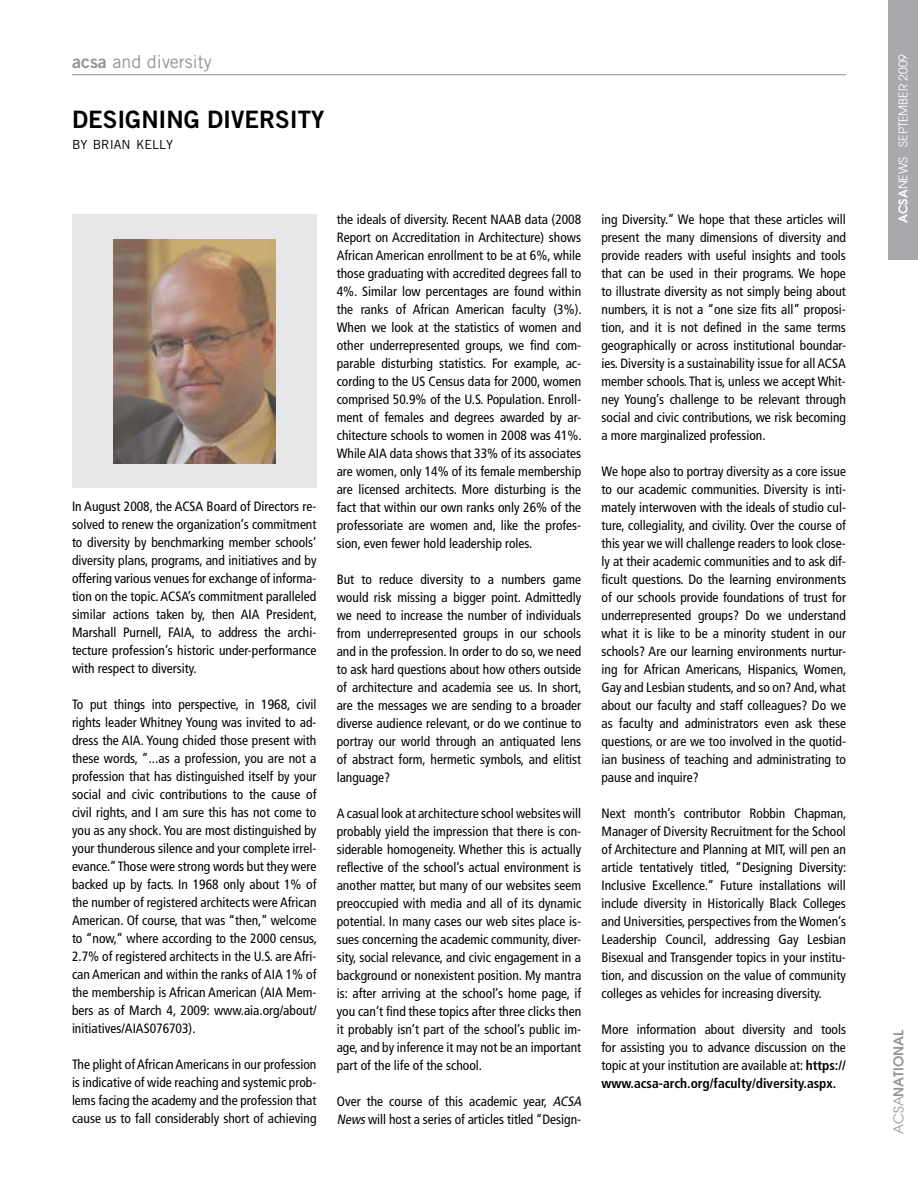
<style>
.page{position:relative;width:918px;height:1188px;background:#fff}
.page>*{position:absolute;margin:0;border:0;box-sizing:border-box;transform-origin:0 0}
.t1{font:24px "Trade Gothic LT Std Bd 2";color:#000}
.t2{font:18px "Trade Gothic LT Std";color:#939598}
.t3{font:condensed 13.5px/18px "Frutiger";color:#000;text-align:justify}
.t4{font:600 13.5px "Avant Garde";color:#939598}
.t5{font:12.6px "Trade Gothic LT Std";color:#000}
.t6{font:12px "Avant Garde";color:#fff}
.s1{font-family:"Trade Gothic LT Std Bd 2"}
.s2{font-style:italic}
.s3{font-weight:700}
.s4{font-weight:600}
.s5{font-weight:400}
</style>
<div class="page">
<div style="left:889px;top:0;width:29px;height:260px;background:#a7a9ac"></div>
<hr style="left:72px;top:74px;width:774px;height:1px;background:#939598">
<div style="left:72px;top:214px;width:244px;height:274px;background:#e6e7e8"></div>
<img style="left:113px;top:239px;width:162px;height:225px">
<h2 class="t2" style="left:72px;top:51px;width:141px"><span class="s1">acsa</span> and diversity</h2>
<h1 class="t1" style="left:72px;top:105px;width:254px">DESIGNING DIVERSITY</h1>
<p class="t5" style="left:72px;top:137px;width:103px">BY BRIAN KELLY</p>
<p class="t3" style="left:72px;top:498px;width:247px">In August 2008, the ACSA Board of Directors re&shy;solved to renew the organization’s commitment to diversity by benchmarking member schools’ diversity plans, programs, and initiatives and by offering various venues for exchange of informa&shy;tion on the topic. ACSA’s commitment paralleled similar actions taken by, then AIA President, Marshall Purnell, FAIA, to address the archi&shy;tecture profession’s historic under-performance with respect to diversity.</p>
<p class="t3" style="left:72px;top:696px;width:246px">To put things into perspective, in 1968, civil rights leader Whitney Young was invited to ad&shy;dress the AIA. Young chided those present with these words, ”...as a profession, you are not a profession that has distinguished itself by your social and civic contributions to the cause of civil rights, and I am sure this has not come to you as any shock. You are most distinguished by your thunderous silence and your complete irrel&shy;evance.” Those were strong words but they were backed up by facts. In 1968 only about 1% of the number of registered architects were African American. Of course, that was “then,” welcome to “now,” where according to the 2000 census, 2.7% of registered architects in the U.S. are Afri&shy;can American and within the ranks of AIA 1% of the membership is African American (AIA Mem&shy;bers as of March 4, 2009: www.aia.org/about/ initiatives/AIAS076703).</p>
<p class="t3" style="left:72px;top:1056px;width:246px">The plight of African Americans in our profession is indicative of wide reaching and systemic prob&shy;lems facing the academy and the profession that cause us to fall considerably short of achieving</p>
<p class="t3" style="left:337px;top:210px;width:247px">the ideals of diversity. Recent NAAB data (2008<br>Report on Accreditation in Architecture) shows African American enrollment to be at 6%, while those graduating with accredited degrees fall to 4%. Similar low percentages are found within the ranks of African American faculty (3%).<br>When we look at the statistics of women and other underrepresented groups, we find com&shy;parable disturbing statistics. For example, ac&shy;cording to the US Census data for 2000, women comprised 50.9% of the U.S. Population. Enroll&shy;ment of females and degrees awarded by ar&shy;chitecture schools to women in 2008 was 41%.<br>While AIA data shows that 33% of its associates are women, only 14% of its female membership are licensed architects. More disturbing is the fact that within our own ranks only 26% of the professoriate are women and, like the profes&shy;sion, even fewer hold leadership roles.</p>
<p class="t3" style="left:337px;top:570px;width:246px">But to reduce diversity to a numbers game would risk missing a bigger point. Admittedly we need to increase the number of individuals from underrepresented groups in our schools and in the profession. In order to do so, we need to ask hard questions about how others outside of architecture and academia see us. In short, are the messages we are sending to a broader diverse audience relevant, or do we continue to portray our world through an antiquated lens of abstract form, hermetic symbols, and elitist language?</p>
<p class="t3" style="left:337px;top:804px;width:246px">A casual look at architecture school websites will probably yield the impression that there is con&shy;siderable homogeneity. Whether this is actually reflective of the school’s actual environment is another matter, but many of our websites seem preoccupied with media and all of its dynamic potential. In many cases our web sites place is&shy;sues concerning the academic community, diver&shy;sity, social relevance, and civic engagement in a background or nonexistent position. My mantra is: after arriving at the school’s home page, if you can’t find these topics after three clicks then it probably isn’t part of the school’s public im&shy;age, and by inference it may not be an important part of the life of the school.</p>
<p class="t3" style="left:337px;top:1092px;width:249px">Over the course of this academic year, <span class="s2">ACSA<br>News</span>will host a series of articles titled “Design-</p>
<p class="t3" style="left:601px;top:210px;width:246px">ing Diversity.” We hope that these articles will present the many dimensions of diversity and provide readers with useful insights and tools that can be used in their programs. We hope to illustrate diversity as not simply being about numbers, it is not a “one size fits all” proposi&shy;tion, and it is not defined in the same terms geographically or across institutional boundar&shy;ies. Diversity is a sustainability issue for all ACSA member schools. That is, unless we accept Whit&shy;ney Young’s challenge to be relevant through social and civic contributions, we risk becoming a more marginalized profession.</p>
<p class="t3" style="left:601px;top:462px;width:246px">We hope also to portray diversity as a core issue to our academic communities. Diversity is inti&shy;mately interwoven with the ideals of studio cul&shy;ture, collegiality, and civility. Over the course of this year we will challenge readers to look close&shy;ly at their academic communities and to ask dif&shy;ficult questions. Do the learning environments of our schools provide foundations of trust for underrepresented groups? Do we understand what it is like to be a minority student in our schools? Are our learning environments nurtur&shy;ing for African Americans, Hispanics, Women, Gay and Lesbian students, and so on? And, what about our faculty and staff colleagues? Do we as faculty and administrators even ask these questions, or are we too involved in the quotid&shy;ian business of teaching and administrating to pause and inquire?</p>
<p class="t3" style="left:601px;top:804px;width:246px">Next month’s contributor Robbin Chapman, Manager of Diversity Recruitment for the School of Architecture and Planning at MIT, will pen an article tentatively titled, “Designing Diversity:<br>Inclusive Excellence.” Future installations will include diversity in Historically Black Colleges and Universities, perspectives from the Women’s Leadership Council, addressing Gay Lesbian Bisexual and Transgender topics in your institu&shy;tion, and discussion on the value of community colleges as vehicles for increasing diversity.</p>
<p class="t3" style="left:601px;top:1020px;width:246px">More information about diversity and tools for assisting you to advance discussion on the topic at your institution are available at: <span class="s3">https:// www.acsa-arch.org/faculty/diversity.aspx.</span></p>
<p class="t6" style="left:896px;top:223px;width:170px;rotate:-90deg"><span class="s4">ACSA</span>NEWS september 2009</p>
<p class="t4" style="left:890px;top:1134px;width:106px;rotate:-90deg"><span class="s5">acsa</span>NATIONAL</p>
</div>
